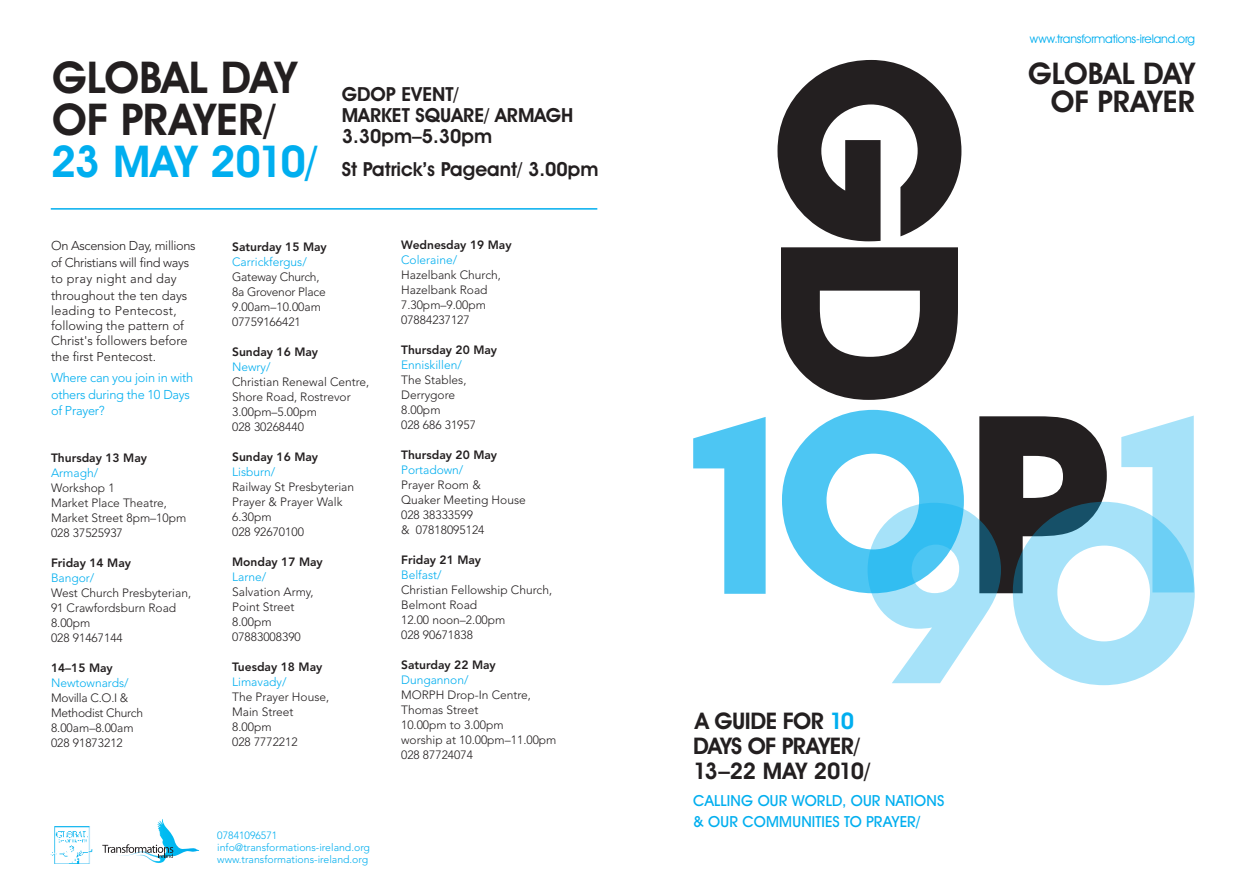
<style>
.page{position:relative;width:1259px;height:893px;background:#fff}
.page>*{position:absolute;margin:0;border:0;box-sizing:border-box;transform-origin:0 0}
.t1{font:600 44.1px/42px "Avant Garde IT Cby BT";color:#231f20}
.t2{font:600 44.1px "Avant Garde IT Cby BT";letter-spacing:-.04em;color:#00aeef}
.t3{font:600 30px/27.6px "Avant Garde IT Cby BT";color:#231f20;text-align:right}
.t4{font:600 22.95px/25.2px "Avant Garde IT Cby BT";letter-spacing:-.025em;color:#231f20}
.t5{font:600 19.5px/21px "Avant Garde IT Cby BT";color:#231f20}
.t6{font:500 15.3px/21.1px "Avant Garde IT Cby BT";letter-spacing:.01em;color:#00aeef}
.t7{font:300 12.75px/16.5px "Avenir";letter-spacing:-.025em;color:#231f20}
.t8{font:300 12.75px/15px "Avenir";color:#231f20}
.t9{font:300 12.75px/16.5px "Avenir";letter-spacing:-.02em;color:#00aeef}
.t10{font:300 12px/15px "Avenir";color:#231f20}
.t11{font:800 12px/15px "Avenir";color:#231f20}
.t12{font:300 12px "Avenir";color:#00aeef}
.t13{font:300 12px/15px "Avenir";letter-spacing:-.02em;color:#231f20}
.t14{font:12px "Avant Garde IT Cby BT";letter-spacing:-.01em;color:#00aeef}
.t15{font:300 10.5px/12px "Avenir";color:#00aeef}
.s1{color:#00aeef}
.s2{font-weight:300;color:#00aeef}
</style>
<div class="page">
<img style="left:51px;top:827px;width:42px;height:36px">
<svg style="left:102px;top:819px;width:97px;height:44px"></svg>
<svg style="left:777px;top:60px;width:184px;height:340px;fill:#231f20"></svg>
<svg style="left:979px;top:416px;width:127px;height:86px"></svg>
<svg style="left:782px;top:410px;width:182px;height:183px"></svg>
<svg style="left:693px;top:417px;width:72px;height:177px"></svg>
<svg style="left:1121px;top:416px;width:72px;height:86px"></svg>
<svg style="left:867px;top:502px;width:327px;height:183px"></svg>
<hr style="left:51px;top:208px;width:546px;height:2px;background:#00aeef">
<p class="t1" style="left:52px;top:56px;width:246px">GLOBAL DAY<br>OF PRAYER/</p>
<p class="t2" style="left:51px;top:135px;width:268px">23 MAY 2010/</p>
<p class="t5" style="left:342px;top:84px;width:233px">GDOP EVENT/<br>MARKET SQUARE/ ARMAGH<br>3.30pm–5.30pm</p>
<p class="t5" style="left:342px;top:159px;width:258px">St Patrick’s Pageant/ 3.00pm</p>
<p class="t7" style="left:51px;top:238px;width:146px">On Ascension Day, millions of Christians will find ways to pray night and day throughout the ten days</p>
<p class="t8" style="left:51px;top:303px;width:138px">leading to Pentecost, following the pattern of<br>Christ's followers before</p>
<p class="t8" style="left:51px;top:349px;width:107px">the first Pentecost.</p>
<p class="t9" style="left:51px;top:370px;width:144px">Where can you join in with others during the 10 Days of Prayer?</p>
<p class="t11" style="left:51px;top:450px;width:97px">Thursday 13 May</p>
<p class="t12" style="left:51px;top:466px;width:49px">Armagh/</p>
<p class="t10" style="left:51px;top:480px;width:137px">Workshop 1<br>Market Place Theatre,<br>Market Street 8pm–10pm<br>028 37525937</p>
<p class="t11" style="left:51px;top:555px;width:82px">Friday 14 May</p>
<p class="t12" style="left:51px;top:571px;width:45px">Bangor/</p>
<p class="t10" style="left:51px;top:585px;width:142px">West Church Presbyterian,</p>
<p class="t10" style="left:51px;top:600px;width:127px">91 Crawfordsburn Road</p>
<p class="t10" style="left:51px;top:615px;width:41px">8.00pm</p>
<p class="t10" style="left:51px;top:630px;width:73px">028 91467144</p>
<p class="t11" style="left:51px;top:660px;width:63px">14–15 May</p>
<p class="t13" style="left:51px;top:675px;width:93px"><span class="s1">Newtownards/<br></span>Movilla C.O.I &amp;<br>Methodist Church</p>
<p class="t10" style="left:51px;top:720px;width:84px">8.00am–8.00am</p>
<p class="t10" style="left:51px;top:735px;width:73px">028 91873212</p>
<p class="t11" style="left:232px;top:239px;width:96px">Saturday 15 May</p>
<p class="t12" style="left:232px;top:255px;width:76px">Carrickfergus/</p>
<p class="t13" style="left:232px;top:269px;width:95px">Gateway Church,<br>8a Grovenor Place<br>9.00am–10.00am</p>
<p class="t10" style="left:232px;top:314px;width:70px">07759166421</p>
<p class="t11" style="left:232px;top:344px;width:87px">Sunday 16 May</p>
<p class="t12" style="left:232px;top:360px;width:40px">Newry/</p>
<p class="t10" style="left:232px;top:374px;width:139px">Christian Renewal Centre,</p>
<p class="t10" style="left:232px;top:389px;width:120px">Shore Road, Rostrevor</p>
<p class="t10" style="left:232px;top:404px;width:86px">3.00pm–5.00pm</p>
<p class="t10" style="left:232px;top:419px;width:73px">028 30268440</p>
<p class="t11" style="left:232px;top:449px;width:87px">Sunday 16 May<br><span class="s2">Lisburn/</span></p>
<p class="t10" style="left:232px;top:479px;width:124px">Railway St Presbyterian<br>Prayer &amp; Prayer Walk<br>6.30pm<br>028 92670100</p>
<p class="t11" style="left:232px;top:554px;width:92px">Monday 17 May</p>
<p class="t12" style="left:232px;top:570px;width:36px">Larne/</p>
<p class="t10" style="left:232px;top:584px;width:83px">Salvation Army,<br>Point Street</p>
<p class="t10" style="left:232px;top:614px;width:41px">8.00pm</p>
<p class="t10" style="left:232px;top:629px;width:70px">07883008390</p>
<p class="t11" style="left:232px;top:659px;width:92px">Tuesday 18 May</p>
<p class="t12" style="left:232px;top:675px;width:56px">Limavady/</p>
<p class="t10" style="left:232px;top:689px;width:99px">The Prayer House,<br>Main Street</p>
<p class="t10" style="left:232px;top:719px;width:41px">8.00pm</p>
<p class="t10" style="left:232px;top:734px;width:67px">028 7772212</p>
<p class="t15" style="left:217px;top:829px;width:154px">07841096571 info@transformations-ireland.org www.transformations-ireland.org</p>
<p class="t11" style="left:401px;top:238px;width:112px">Wednesday 19 May</p>
<p class="t12" style="left:401px;top:253px;width:58px">Coleraine/</p>
<p class="t10" style="left:401px;top:268px;width:101px">Hazelbank Church,<br>Hazelbank Road</p>
<p class="t10" style="left:401px;top:298px;width:86px">7.30pm–9.00pm</p>
<p class="t10" style="left:401px;top:313px;width:70px">07884237127</p>
<p class="t11" style="left:401px;top:343px;width:97px">Thursday 20 May</p>
<p class="t12" style="left:401px;top:358px;width:62px">Enniskillen/</p>
<p class="t10" style="left:401px;top:373px;width:67px">The Stables,<br>Derrygore</p>
<p class="t10" style="left:401px;top:403px;width:41px">8.00pm</p>
<p class="t10" style="left:401px;top:418px;width:76px">028 686 31957</p>
<p class="t11" style="left:401px;top:448px;width:97px">Thursday 20 May</p>
<p class="t12" style="left:401px;top:463px;width:64px">Portadown/</p>
<p class="t10" style="left:401px;top:478px;width:126px">Prayer Room &amp;<br>Quaker Meeting House</p>
<p class="t10" style="left:401px;top:508px;width:85px">028 38333599<br>&amp; 07818095124</p>
<p class="t11" style="left:401px;top:553px;width:82px">Friday 21 May</p>
<p class="t12" style="left:401px;top:568px;width:42px">Belfast/</p>
<p class="t10" style="left:401px;top:583px;width:152px">Christian Fellowship Church,<br>Belmont Road</p>
<p class="t10" style="left:401px;top:613px;width:106px">12.00 noon–2.00pm</p>
<p class="t10" style="left:401px;top:628px;width:73px">028 90671838</p>
<p class="t11" style="left:401px;top:658px;width:96px">Saturday 22 May</p>
<p class="t12" style="left:401px;top:673px;width:69px">Dungannon/</p>
<p class="t10" style="left:401px;top:688px;width:131px">MORPH Drop-In Centre,<br>Thomas Street</p>
<p class="t10" style="left:401px;top:718px;width:104px">10.00pm to 3.00pm</p>
<p class="t10" style="left:401px;top:733px;width:157px">worship at 10.00pm–11.00pm</p>
<p class="t10" style="left:401px;top:748px;width:73px">028 87724074</p>
<p class="t14" style="left:1029px;top:32px;width:167px">www.transformations-ireland.org</p>
<p class="t3" style="left:1028px;top:60px;width:168px">GLOBAL DAY<br>OF PRAYER</p>
<p class="t4" style="left:693px;top:708px;width:168px">A GUIDE FOR <span class="s1">10<br></span>DAYS OF PRAYER/</p>
<p class="t4" style="left:693px;top:758px;width:179px">13–22 MAY 2010/</p>
<p class="t6" style="left:693px;top:790px;width:253px">CALLING OUR WORLD, OUR NATIONS &amp; OUR COMMUNITIES TO PRAYER/</p>
</div>
